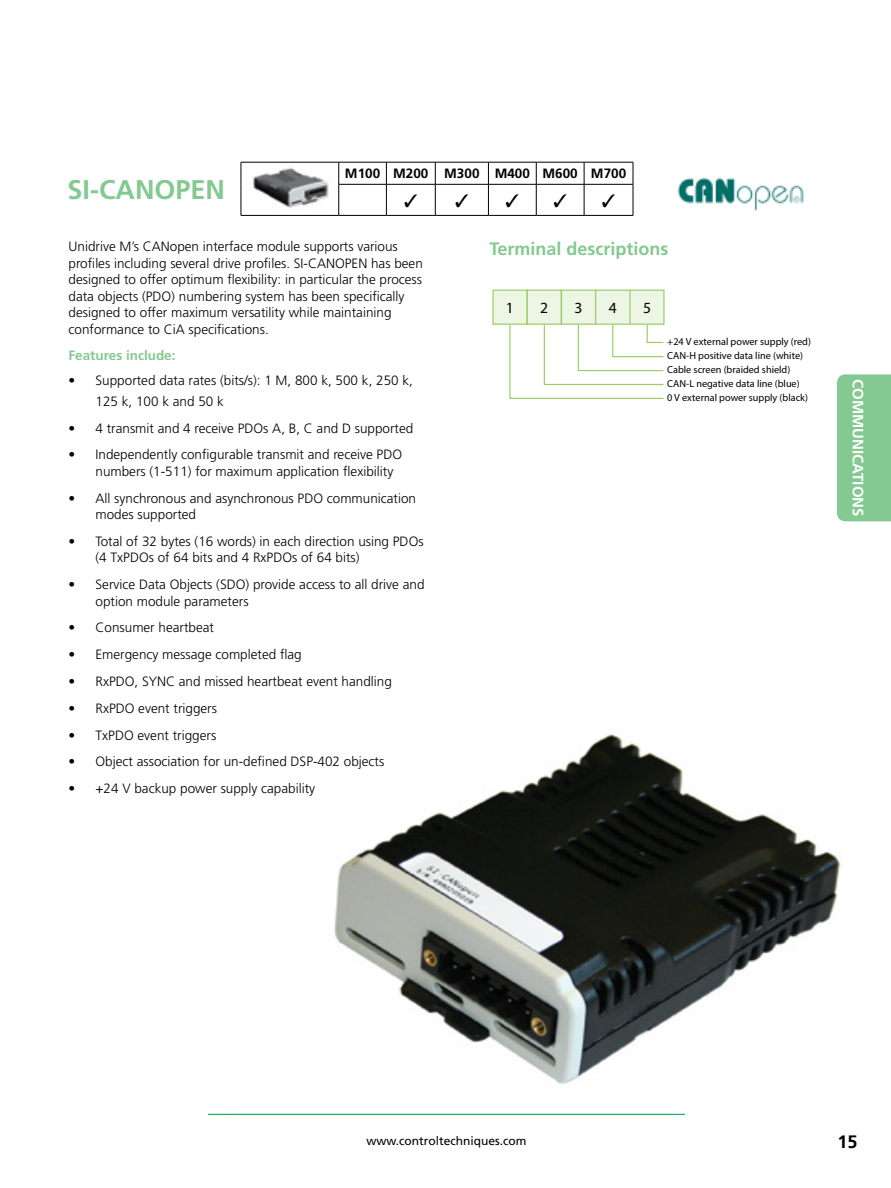
<style>
.page{position:relative;width:891px;height:1188px;background:#fff}
.page>*{position:absolute;margin:0;border:0;box-sizing:border-box;transform-origin:0 0}
.t1{font:700 27px "Frutiger";color:#84c991}
.t2{font:700 18px "Frutiger";color:#84c991}
.t3{font:700 18px "Frutiger";color:#000}
.t4{font:15.6px "Myriad Pro";color:#000}
.t5{font:700 15px "Frutiger";color:#fff}
.t6{font:300 13.5px/16.5px "Frutiger";color:#000}
.t7{font:700 13.5px "Frutiger";color:#000}
.t8{font:700 13.5px "Frutiger";color:#84c991}
.t9{font:12px "Frutiger";color:#000}
.t10{font:10.2px/14.1px "Myriad Pro";color:#000}
</style>
<div class="page">
<hr style="left:208px;top:1114px;width:477px;height:1px;background:#00af52">
<hr style="left:241px;top:162px;width:98px;height:1px;background:#000">
<svg style="left:241px;top:162px;width:1px;height:22px"></svg>
<hr style="left:241px;top:184px;width:1px;height:31px;background:#000">
<hr style="left:241px;top:215px;width:98px;height:1px;background:#000">
<hr style="left:339px;top:162px;width:47px;height:1px;background:#000">
<svg style="left:338px;top:162px;width:1px;height:22px"></svg>
<hr style="left:386px;top:162px;width:49px;height:1px;background:#000">
<svg style="left:386px;top:162px;width:1px;height:22px"></svg>
<hr style="left:435px;top:162px;width:53px;height:1px;background:#000">
<svg style="left:435px;top:162px;width:1px;height:22px"></svg>
<hr style="left:488px;top:162px;width:48px;height:1px;background:#000">
<svg style="left:488px;top:162px;width:1px;height:22px"></svg>
<hr style="left:536px;top:162px;width:48px;height:1px;background:#000">
<svg style="left:536px;top:162px;width:1px;height:22px"></svg>
<hr style="left:584px;top:162px;width:49px;height:1px;background:#000">
<svg style="left:584px;top:162px;width:1px;height:22px"></svg>
<svg style="left:633px;top:162px;width:1px;height:22px"></svg>
<hr style="left:339px;top:184px;width:47px;height:1px;background:#000">
<hr style="left:338px;top:184px;width:1px;height:31px;background:#000">
<hr style="left:386px;top:184px;width:49px;height:1px;background:#000">
<hr style="left:386px;top:184px;width:1px;height:31px;background:#000">
<hr style="left:435px;top:184px;width:53px;height:1px;background:#000">
<hr style="left:435px;top:184px;width:1px;height:31px;background:#000">
<hr style="left:488px;top:184px;width:48px;height:1px;background:#000">
<hr style="left:488px;top:184px;width:1px;height:31px;background:#000">
<hr style="left:536px;top:184px;width:48px;height:1px;background:#000">
<hr style="left:536px;top:184px;width:1px;height:31px;background:#000">
<hr style="left:584px;top:184px;width:49px;height:1px;background:#000">
<hr style="left:584px;top:184px;width:1px;height:31px;background:#000">
<hr style="left:633px;top:184px;width:1px;height:31px;background:#000">
<hr style="left:339px;top:215px;width:47px;height:1px;background:#000">
<hr style="left:386px;top:215px;width:49px;height:1px;background:#000">
<hr style="left:435px;top:215px;width:53px;height:1px;background:#000">
<hr style="left:488px;top:215px;width:48px;height:1px;background:#000">
<hr style="left:536px;top:215px;width:48px;height:1px;background:#000">
<hr style="left:584px;top:215px;width:49px;height:1px;background:#000">
<img style="left:253px;top:167px;width:76px;height:41px">
<img style="left:334px;top:734px;width:507px;height:350px">
<svg style="left:509px;top:325px;width:155px;height:74px"></svg>
<div style="left:493px;top:290px;width:34px;height:34px;background:#edf5e4"></div>
<div style="left:492px;top:290px;width:36px;height:35px;border:1px solid #9bcd65"></div>
<div style="left:527px;top:290px;width:34px;height:34px;background:#edf5e4"></div>
<div style="left:527px;top:290px;width:35px;height:35px;border:1px solid #9bcd65"></div>
<div style="left:561px;top:290px;width:35px;height:34px;background:#edf5e4"></div>
<div style="left:561px;top:290px;width:35px;height:35px;border:1px solid #9bcd65"></div>
<div style="left:596px;top:290px;width:34px;height:34px;background:#edf5e4"></div>
<div style="left:595px;top:290px;width:35px;height:35px;border:1px solid #9bcd65"></div>
<div style="left:630px;top:290px;width:34px;height:34px;background:#edf5e4"></div>
<div style="left:629px;top:290px;width:36px;height:35px;border:1px solid #9bcd65"></div>
<div style="left:837px;top:374px;width:54px;height:147px;background:#84c991"></div>
<img style="left:677px;top:177px;width:127px;height:33px">
<svg style="left:434px;top:195px;width:2px;height:12px"></svg>
<svg style="left:535px;top:195px;width:2px;height:12px"></svg>
<h1 class="t1" style="left:68px;top:174px;width:159px">SI-CANOPEN</h1>
<p class="t7" style="left:345px;top:166px;width:283px">M100 M200 M300 M400 M600 M700</p>
<p class="t6" style="left:69px;top:238px;width:356px">Unidrive M’s CANopen interface module supports various profiles including several drive profiles. SI-CANOPEN has been designed to offer optimum flexibility: in particular the process data objects (PDO) numbering system has been specifically designed to offer maximum versatility while maintaining conformance to CiA specifications.</p>
<p class="t8" style="left:69px;top:348px;width:109px">Features include:</p>
<p class="t6" style="left:96px;top:370px;width:319px;line-height:20.7px;text-indent:-27px">• Supported data rates (bits/s): 1 M, 800 k, 500 k, 250 k,<br>125 k, 100 k and 50 k</p>
<p class="t6" style="left:69px;top:420px;width:346px">• 4 transmit and 4 receive PDOs A, B, C and D supported</p>
<p class="t6" style="left:96px;top:447px;width:308px;text-indent:-27px">• Independently configurable transmit and receive PDO numbers (1-511) for maximum application flexibility</p>
<p class="t6" style="left:96px;top:490px;width:322px;text-indent:-27px">• All synchronous and asynchronous PDO communication modes supported</p>
<p class="t6" style="left:96px;top:533px;width:330px;text-indent:-27px">• Total of 32 bytes (16 words) in each direction using PDOs (4 TxPDOs of 64 bits and 4 RxPDOs of 64 bits)</p>
<p class="t6" style="left:96px;top:577px;width:331px;text-indent:-27px">• Service Data Objects (SDO) provide access to all drive and option module parameters</p>
<p class="t6" style="left:69px;top:620px;width:147px">• Consumer heartbeat</p>
<p class="t6" style="left:69px;top:647px;width:235px">• Emergency message completed flag</p>
<p class="t6" style="left:69px;top:673px;width:325px">• RxPDO, SYNC and missed heartbeat event handling</p>
<p class="t6" style="left:69px;top:700px;width:150px">• RxPDO event triggers</p>
<p class="t6" style="left:69px;top:727px;width:149px">• TxPDO event triggers</p>
<p class="t6" style="left:69px;top:754px;width:317px">• Object association for un-defined DSP-402 objects</p>
<p class="t6" style="left:69px;top:780px;width:248px">• +24 V backup power supply capability</p>
<h2 class="t2" style="left:489px;top:238px;width:181px">Terminal descriptions</h2>
<p class="t4" style="left:506px;top:298px;width:10px">1</p>
<p class="t4" style="left:540px;top:298px;width:10px">2</p>
<p class="t4" style="left:574px;top:298px;width:10px">3</p>
<p class="t4" style="left:609px;top:298px;width:10px">4</p>
<p class="t4" style="left:643px;top:298px;width:10px">5</p>
<p class="t10" style="left:667px;top:334px;width:145px">+24 V external power supply (red)<br>CAN-H positive data line (white)<br>Cable screen (braided shield)<br>CAN-L negative data line (blue)<br>0 V external power supply (black)</p>
<p class="t5" style="left:867px;top:379px;width:139px;rotate:90deg">COMMUNICATIONS</p>
<p class="t9" style="left:366px;top:1134px;width:161px">www.controltechniques.com</p>
<h2 class="t3" style="left:838px;top:1131px;width:22px">15</h2>
</div>
